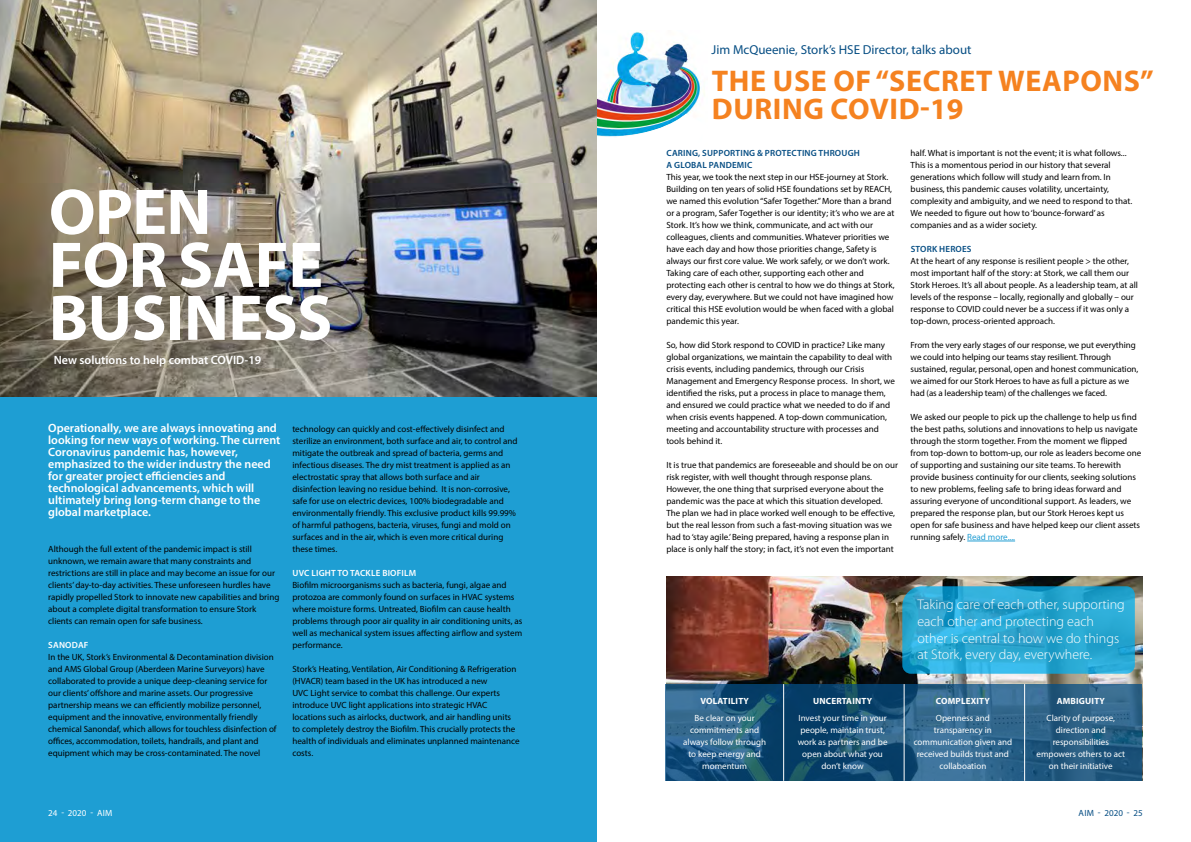
<style>
.page{position:relative;width:1191px;height:842px;background:#fff}
.page>*{position:absolute;margin:0;border:0;box-sizing:border-box;transform-origin:0 0}
.t1{font:700 65.2px/53px "Myriad Pro";letter-spacing:-.01em;color:#fff}
.t2{font:700 30px/28px "Myriad Pro";letter-spacing:.02em;color:#f58220}
.t3{font:300 14px/16.8px "Myriad Pro";color:#fff}
.t4{font:13px "Myriad Pro";color:#054d83}
.t5{font:600 12px/12px "Myriad Pro";color:#fff}
.t6{font:9px/12px "Myriad Pro";color:#000}
.t7{font:9px/12px "Myriad Pro";color:#fff;text-align:center}
.t8{font:600 9px/12px "Myriad Pro";letter-spacing:.02em;color:#054d83}
.t9{font:700 9px "Myriad Pro";letter-spacing:.02em;color:#fff}
.t10{font:600 9px "Myriad Pro";letter-spacing:.02em;color:#fff}
.t11{font:9px "Myriad Pro";color:#054d83}
.s1{color:#229ed3}
</style>
<div class="page">
<img style="left:596px;top:30px;width:109px;height:83px">
<svg style="left:596px;top:113px;width:92px;height:56px"></svg>
<div style="left:0;top:0;width:596px;height:842px;background:#1e9ed3"></div>
<img style="left:0;top:0;width:596px;height:396px">
<img style="left:666px;top:576px;width:476px;height:108px">
<hr style="left:967px;top:541px;width:48px;height:1px;background:#229ed3">
<svg style="left:902px;top:586px;width:232px;height:88px;background:#2aa6d1"></svg>
<svg style="left:665px;top:684px;width:477px;height:97px;background:#235980"></svg>
<hr style="left:783px;top:684px;width:1px;height:97px;background:#fff">
<hr style="left:1024px;top:684px;width:1px;height:97px;background:#fff">
<hr style="left:903px;top:684px;width:1px;height:97px;background:#fff">
<h1 class="t1" style="left:49px;top:183px;width:285px">OPEN<br>FOR SAFE<br>BUSINESS</h1>
<h3 class="t5" style="left:54px;top:354px;width:209px">New solutions to help combat COVID-19</h3>
<p class="t5" style="left:48px;top:422px;width:234px">Operationally, we are always innovating and looking for new ways of working. The current Coronavirus pandemic has, however, emphasized to the wider industry the need for greater project efficiencies and technological advancements, which will ultimately bring long-term change to the global marketplace.</p>
<p class="t6" style="left:48px;top:543px;width:233px">Although the full extent of the pandemic impact is still unknown, we remain aware that many constraints and restrictions are still in place and may become an issue for our clients’ day-to-day activities. These unforeseen hurdles have rapidly propelled Stork to innovate new capabilities and bring about a complete digital transformation to ensure Stork clients can remain open for safe business.</p>
<p class="t10" style="left:48px;top:639px;width:42px">SANODAF</p>
<p class="t6" style="left:48px;top:651px;width:230px">In the UK, Stork’s Environmental &amp; Decontamination division and AMS Global Group (Aberdeen Marine Surveyors) have collaborated to provide a unique deep-cleaning service for our clients’ offshore and marine assets. Our progressive partnership means we can efficiently mobilize personnel, equipment and the innovative, environmentally friendly chemical Sanondaf, which allows for touchless disinfection of offices, accommodation, toilets, handrails, and plant and equipment which may be cross-contaminated. The novel</p>
<p class="t6" style="left:292px;top:423px;width:226px">technology can quickly and cost-effectively disinfect and sterilize an environment, both surface and air, to control and mitigate the outbreak and spread of bacteria, germs and infectious diseases. The dry mist treatment is applied as an electrostatic spray that allows both surface and air disinfection leaving no residue behind. It is non-corrosive, safe for use on electric devices, 100% biodegradable and environmentally friendly. This exclusive product kills 99.99% of harmful pathogens, bacteria, viruses, fungi and mold on surfaces and in the air, which is even more critical during these times.</p>
<p class="t10" style="left:292px;top:567px;width:125px">UVC LIGHT TO TACKLE BIOFILM</p>
<p class="t6" style="left:292px;top:579px;width:231px">Biofilm microorganisms such as bacteria, fungi, algae and protozoa are commonly found on surfaces in HVAC systems where moisture forms. Untreated, Biofilm can cause health problems through poor air quality in air conditioning units, as well as mechanical system issues affecting airflow and system performance.</p>
<p class="t6" style="left:292px;top:663px;width:229px">Stork’s Heating, Ventilation, Air Conditioning &amp; Refrigeration (HVACR) team based in the UK has introduced a new<br>UVC Light service to combat this challenge. Our experts introduce UVC light applications into strategic HVAC locations such as airlocks, ductwork, and air handling units to completely destroy the Biofilm. This crucially protects the health of individuals and eliminates unplanned maintenance costs.</p>
<h3 class="t4" style="left:711px;top:42px;width:261px">Jim McQueenie, Stork’s HSE Director, talks about</h3>
<h2 class="t2" style="left:712px;top:66px;width:443px">THE USE OF “SECRET WEAPONS”<br>DURING COVID-19</h2>
<p class="t8" style="left:666px;top:147px;width:195px">CARING, SUPPORTING &amp; PROTECTING THROUGH<br>A GLOBAL PANDEMIC</p>
<p class="t6" style="left:666px;top:171px;width:230px">This year, we took the next step in our HSE-journey at Stork.<br>Building on ten years of solid HSE foundations set by REACH, we named this evolution “Safer Together.” More than a brand or a program, Safer Together is our identity; it’s who we are at Stork. It’s how we think, communicate, and act with our colleagues, clients and communities. Whatever priorities we have each day and how those priorities change, Safety is always our first core value. We work safely, or we don’t work.<br>Taking care of each other, supporting each other and protecting each other is central to how we do things at Stork, every day, everywhere. But we could not have imagined how critical this HSE evolution would be when faced with a global pandemic this year.</p>
<p class="t6" style="left:666px;top:339px;width:230px">So, how did Stork respond to COVID in practice? Like many global organizations, we maintain the capability to deal with crisis events, including pandemics, through our Crisis Management and Emergency Response process. In short, we identified the risks, put a process in place to manage them, and ensured we could practice what we needed to do if and when crisis events happened. A top-down communication, meeting and accountability structure with processes and tools behind it.</p>
<p class="t6" style="left:666px;top:459px;width:233px">It is true that pandemics are foreseeable and should be on our risk register, with well thought through response plans.<br>However, the one thing that surprised everyone about the pandemic was the pace at which this situation developed.<br>The plan we had in place worked well enough to be effective, but the real lesson from such a fast-moving situation was we had to ‘stay agile.’ Being prepared, having a response plan in place is only half the story; in fact, it’s not even the important</p>
<p class="t6" style="left:910px;top:147px;width:223px">half. What is important is not the event; it is what follows...<br>This is a momentous period in our history that several generations which follow will study and learn from. In business, this pandemic causes volatility, uncertainty, complexity and ambiguity, and we need to respond to that.<br>We needed to figure out how to ‘bounce-forward’ as companies and as a wider society.</p>
<p class="t8" style="left:910px;top:243px;width:62px">STORK HEROES</p>
<p class="t6" style="left:910px;top:255px;width:229px">At the heart of any response is resilient people &gt; the other, most important half of the story: at Stork, we call them our Stork Heroes. It’s all about people. As a leadership team, at all levels of the response – locally, regionally and globally – our response to COVID could never be a success if it was only a top-down, process-oriented approach.</p>
<p class="t6" style="left:910px;top:339px;width:229px">From the very early stages of our response, we put everything we could into helping our teams stay resilient. Through sustained, regular, personal, open and honest communication, we aimed for our Stork Heroes to have as full a picture as we had (as a leadership team) of the challenges we faced.</p>
<p class="t6" style="left:910px;top:411px;width:232px">We asked our people to pick up the challenge to help us find the best paths, solutions and innovations to help us navigate through the storm together. From the moment we flipped from top-down to bottom-up, our role as leaders become one of supporting and sustaining our site teams. To herewith provide business continuity for our clients, seeking solutions to new problems, feeling safe to bring ideas forward and assuring everyone of unconditional support. As leaders, we prepared the response plan, but our Stork Heroes kept us open for safe business and have helped keep our client assets running safely. <span class="s1">Read more....</span></p>
<p class="t9" style="left:700px;top:695px;width:50px">VOLATILITY</p>
<p class="t7" style="left:683px;top:711px;width:84px">Be clear on your commitments and always follow through to keep energy and momentum</p>
<p class="t9" style="left:813px;top:695px;width:61px">UNCERTAINTY</p>
<p class="t7" style="left:797px;top:711px;width:91px">Invest your time in your people, maintain trust, work as partners and be open about what you don’t know</p>
<h3 class="t3" style="left:917px;top:596px;width:209px">Taking care of each other, supporting each other and protecting each other is central to how we do things at Stork, every day, everywhere.</h3>
<p class="t9" style="left:936px;top:695px;width:55px">COMPLEXITY</p>
<p class="t7" style="left:913px;top:711px;width:100px">Openness and transparency in communication given and received builds trust and collaboation</p>
<p class="t9" style="left:1056px;top:695px;width:50px">AMBIGUITY</p>
<p class="t7" style="left:1036px;top:711px;width:90px">Clarity of purpose, direction and responsibilities empowers others to act on their initiative</p>
<p class="t7" style="left:48px;top:807px;width:66px">24 - 2020 - AIM</p>
<p class="t11" style="left:1078px;top:807px;width:66px">AIM - 2020 - 25</p>
</div>
